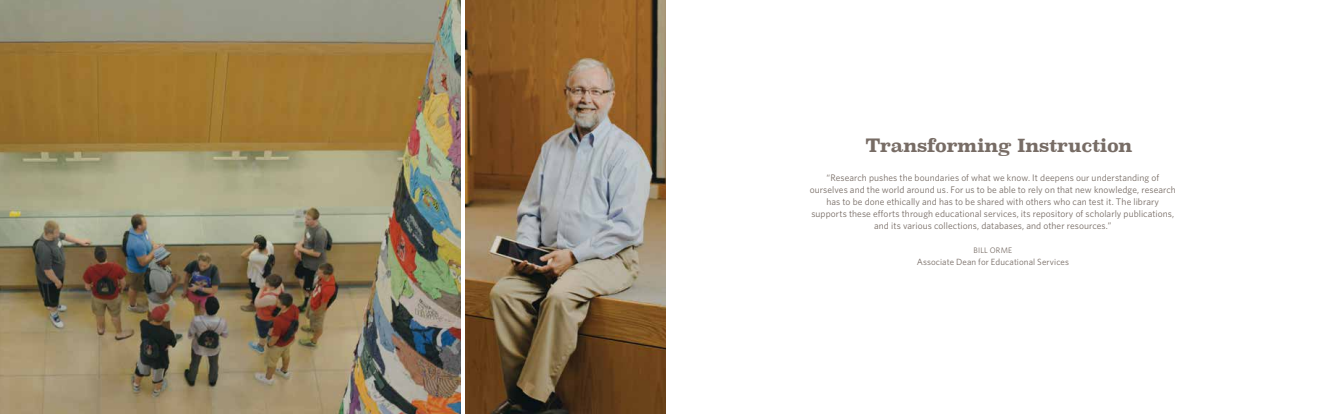
<style>
.page{position:relative;width:1332px;height:414px;background:#fff}
.page>*{position:absolute;margin:0;border:0;box-sizing:border-box;transform-origin:0 0}
.t1{font:700 18px "Superclarendon";letter-spacing:-.03em;color:#776c65}
.t2{font:9.5px/12px "Whitney";letter-spacing:.005em;color:#776c65;text-align:center}
.t3{font:9px "Whitney";letter-spacing:.01em;color:#776c65}
.t4{font:8px "Whitney";letter-spacing:.02em;color:#776c65}
</style>
<div class="page">
<img style="left:466px;top:0;width:200px;height:414px">
<img style="left:0;top:0;width:460px;height:414px">
<h1 class="t1" style="left:865px;top:132px;width:269px">Transforming Instruction</h1>
<p class="t2" style="left:810px;top:172px;width:368px">“Research pushes the boundaries of what we know. It deepens our understanding of ourselves and the world around us. For us to be able to rely on that new knowledge, research has to be done ethically and has to be shared with others who can test it. The library supports these efforts through educational services, its repository of scholarly publications, and its various collections, databases, and other resources.”</p>
<p class="t4" style="left:974px;top:245px;width:40px">BILL ORME</p>
<p class="t3" style="left:917px;top:256px;width:154px">Associate Dean for Educational Services</p>
</div>
